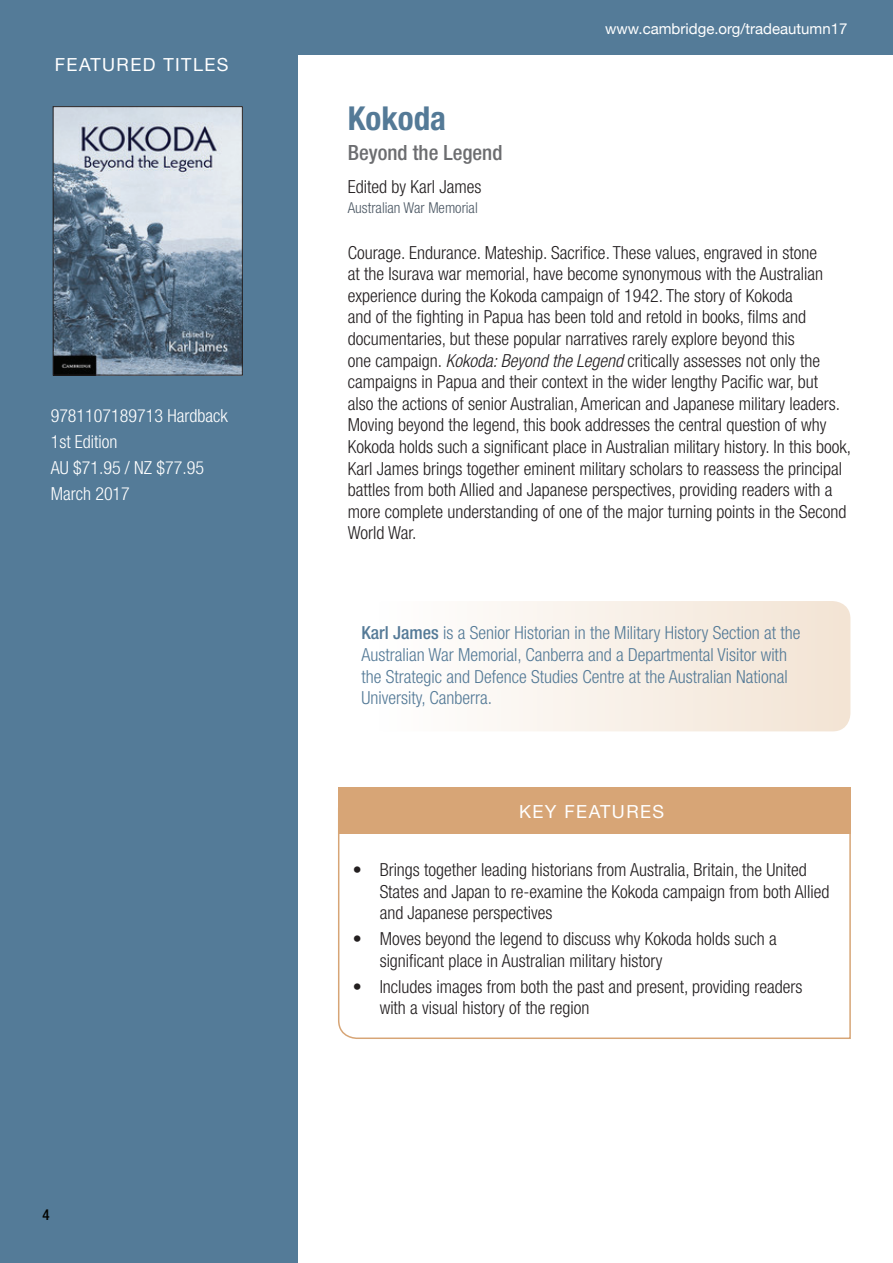
<style>
.page{position:relative;width:893px;height:1263px;background:#fff}
.page>*{position:absolute;margin:0;border:0;box-sizing:border-box;transform-origin:0 0}
.t1{font:700 condensed 33px "Helvetica Neue LT Std";color:#547a97}
.t2{font:500 condensed 21px "Helvetica Neue LT Std";color:#6c6d70}
.t3{font:300 condensed 18px/21.6px "Helvetica Neue LT Std";color:#231f20}
.t4{font:300 condensed 18px/21.6px "Helvetica Neue LT Std";color:#547a97}
.t5{font:300 condensed 18px/25.8px "Helvetica Neue LT Std";color:#fff}
.t6{font:18px "Helvetica Neue";letter-spacing:.08em;color:#fff}
.t7{font:15px "Helvetica Neue";color:#fff}
.t8{font:300 condensed 15px "Helvetica Neue LT Std";color:#4c5864}
.t9{font:500 condensed 15px "Helvetica Neue LT Std";color:#040503}
.s1{font-style:italic}
.s2{font-weight:500}
</style>
<div class="page">
<div style="left:297px;top:0;width:596px;height:54px;background:#547b98"></div>
<div style="left:0;top:0;width:298px;height:1263px;background:#547b98"></div>
<img style="left:55px;top:108px;width:186px;height:265px">
<div style="left:53px;top:106px;width:190px;height:269px;border:1px solid #231f20"></div>
<svg style="left:489px;top:601px;width:361px;height:130px;fill:#f7eee4"></svg>
<svg style="left:338px;top:833px;width:513px;height:206px"></svg>
<div style="left:338px;top:787px;width:513px;height:46px;background:#d7a576"></div>
<p class="t6" style="left:55px;top:52px;width:175px">FEATURED TITLES</p>
<p class="t5" style="left:51px;top:403px;width:178px">9781107189713 Hardback<br>1st Edition<br>AU $71.95 / NZ $77.95<br>March 2017</p>
<p class="t9" style="left:43px;top:1206px;width:9px">4</p>
<p class="t7" style="left:605px;top:18px;width:244px">www.cambridge.org/tradeautumn17</p>
<h1 class="t1" style="left:348px;top:98px;width:100px">Kokoda</h1>
<p class="t2" style="left:348px;top:140px;width:156px">Beyond the Legend</p>
<p class="t3" style="left:348px;top:176px;width:135px">Edited by Karl James</p>
<p class="t8" style="left:348px;top:199px;width:131px">Australian War Memorial</p>
<p class="t3" style="left:348px;top:241px;width:505px">Courage. Endurance. Mateship. Sacrifice. These values, engraved in stone<br>at the Isurava war memorial, have become synonymous with the Australian experience during the Kokoda campaign of 1942. The story of Kokoda<br>and of the fighting in Papua has been told and retold in books, films and documentaries, but these popular narratives rarely explore beyond this<br>one campaign. <span class="s1">Kokoda: Beyond the Legend</span> critically assesses not only the campaigns in Papua and their context in the wider lengthy Pacific war, but<br>also the actions of senior Australian, American and Japanese military leaders.<br>Moving beyond the legend, this book addresses the central question of why Kokoda holds such a significant place in Australian military history. In this book, Karl James brings together eminent military scholars to reassess the principal battles from both Allied and Japanese perspectives, providing readers with a more complete understanding of one of the major turning points in the Second World War.</p>
<p class="t4" style="left:362px;top:622px;width:440px"><span class="s2">Karl James</span> is a Senior Historian in the Military History Section at the Australian War Memorial, Canberra and a Departmental Visitor with the Strategic and Defence Studies Centre at the Australian National University, Canberra.</p>
<p class="t6" style="left:519px;top:799px;width:147px">KEY FEATURES</p>
<p class="t3" style="left:380px;top:859px;width:451px;text-indent:-27px">• Brings together leading historians from Australia, Britain, the United<br>States and Japan to re-examine the Kokoda campaign from both Allied and Japanese perspectives</p>
<p class="t3" style="left:380px;top:928px;width:398px;text-indent:-27px">• Moves beyond the legend to discuss why Kokoda holds such a significant place in Australian military history</p>
<p class="t3" style="left:380px;top:975px;width:424px;text-indent:-27px">• Includes images from both the past and present, providing readers with a visual history of the region</p>
</div>
